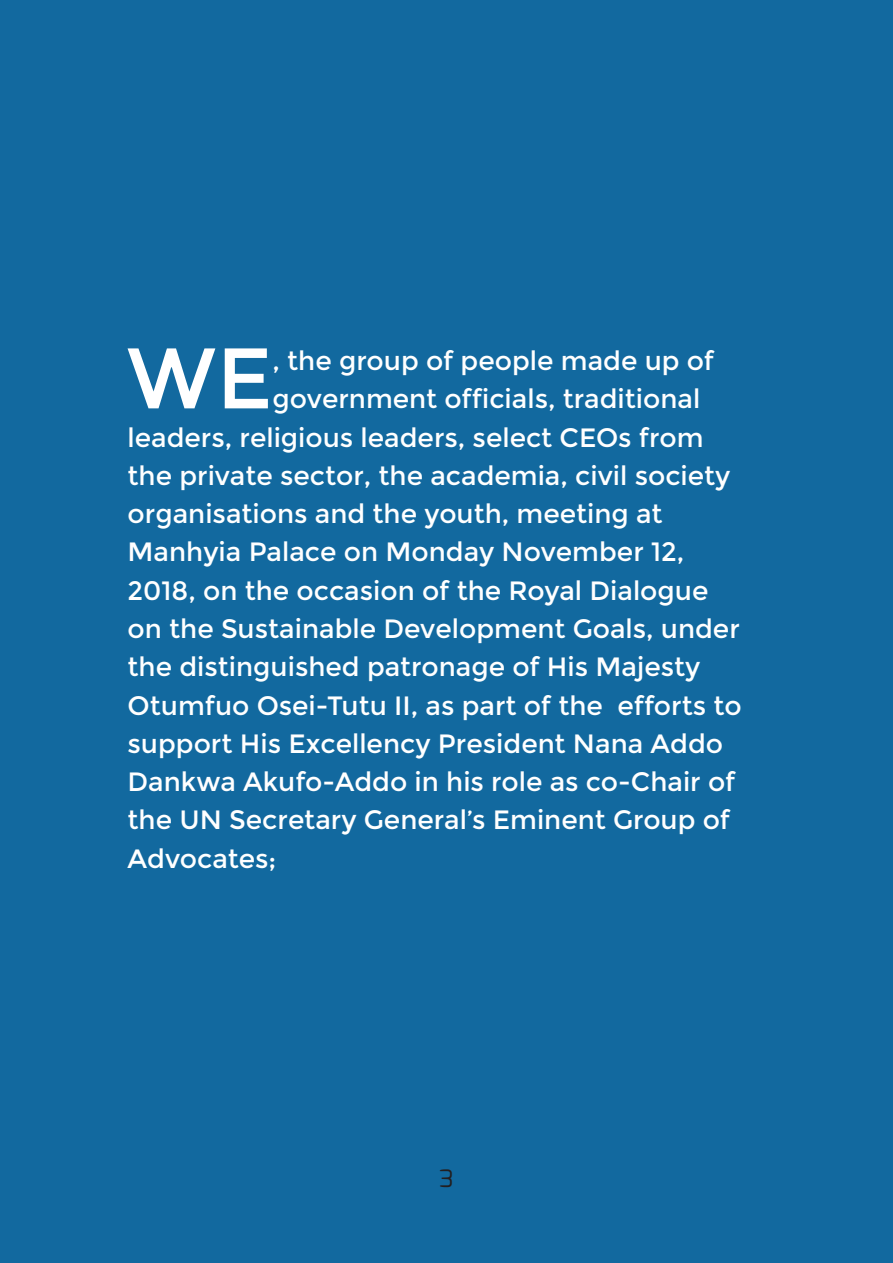
<style>
.page{position:relative;width:893px;height:1263px;background:#fff}
.page>*{position:absolute;margin:0;border:0;box-sizing:border-box;transform-origin:0 0}
.t1{font:85.8px "Montserrat";color:#fff}
.t2{font:26.55px "Montserrat";color:#fff}
.t3{font:24px "Exo";color:#231f20}
</style>
<div class="page">
<div style="left:1px;top:0;width:892px;height:1263px;background:#12699f"></div>
<p class="t1" style="left:127px;top:328px;width:147px">WE</p>
<p class="t2" style="left:272px;top:345px;width:443px">, the group of people made up of</p>
<p class="t2" style="left:272px;top:384px;width:429px">government officials, traditional</p>
<p class="t2" style="left:128px;top:422px;width:577px">leaders, religious leaders, select CEOs from</p>
<p class="t2" style="left:128px;top:460px;width:604px">the private sector, the academia, civil society</p>
<p class="t2" style="left:128px;top:498px;width:537px">organisations and the youth, meeting at</p>
<p class="t2" style="left:128px;top:537px;width:558px">Manhyia Palace on Monday November 12,</p>
<p class="t2" style="left:128px;top:575px;width:582px">2018, on the occasion of the Royal Dialogue</p>
<p class="t2" style="left:128px;top:613px;width:614px">on the Sustainable Development Goals, under</p>
<p class="t2" style="left:128px;top:651px;width:574px">the distinguished patronage of His Majesty</p>
<p class="t2" style="left:128px;top:690px;width:616px">Otumfuo Osei-Tutu II, as part of the efforts to</p>
<p class="t2" style="left:128px;top:728px;width:597px">support His Excellency President Nana Addo</p>
<p class="t2" style="left:128px;top:766px;width:609px">Dankwa Akufo-Addo in his role as co-Chair of</p>
<p class="t2" style="left:128px;top:805px;width:604px">the UN Secretary General’s Eminent Group of</p>
<p class="t2" style="left:128px;top:843px;width:150px">Advocates;</p>
<p class="t3" style="left:439px;top:1162px;width:16px">3</p>
</div>
